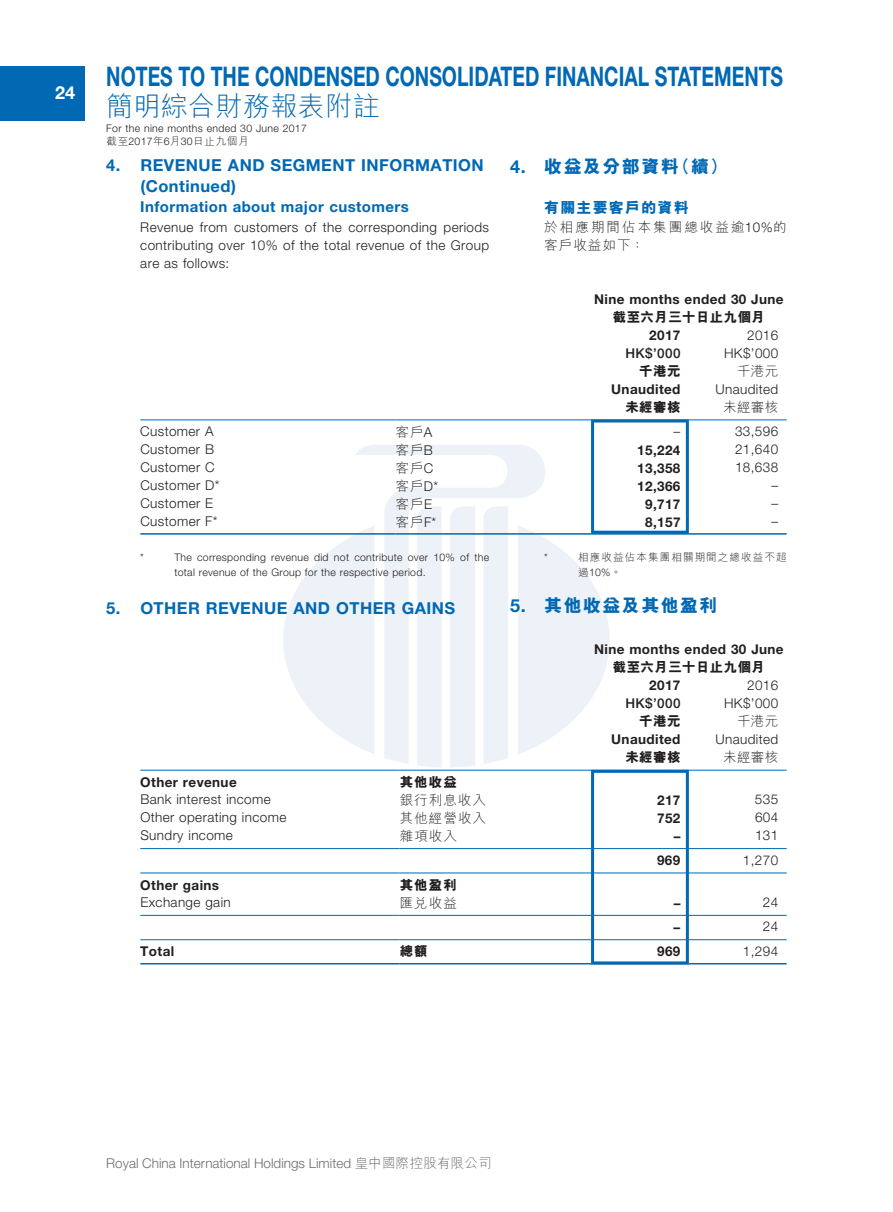
<style>
.page{position:relative;width:893px;height:1212px;background:#fff}
.page>*{position:absolute;margin:0;border:0;box-sizing:border-box;transform-origin:0 0}
.t1{font:700 27px "Helvetica Neue LT Std";color:#0168b3;scale:.72 1}
.t2{font:300 27px "M Hei HK";letter-spacing:.015em;color:#0168b3}
.t3{font:800 18px "M Hei HK";letter-spacing:.08em;color:#0168b3}
.t4{font:700 18px "Helvetica Neue LT Std";color:#fff}
.t5{font:700 16.5px/21px "Helvetica Neue LT Std";letter-spacing:.03em;color:#0168b3}
.t6{font:700 15px "Helvetica Neue LT Std";letter-spacing:.03em;color:#0168b3}
.t7{font:800 15px "M Hei HK";letter-spacing:.08em;color:#0168b3}
.t8{font:300 13.5px/18px "Helvetica Neue LT Std";letter-spacing:.03em;color:#231f20;text-align:justify}
.t9{font:700 13.5px "Helvetica Neue LT Std";letter-spacing:.03em;color:#231f20}
.t10{font:300 13.5px "M Hei HK";letter-spacing:.08em;color:#231f20}
.t11{font:300 13.5px "Helvetica Neue LT Std";color:#6c6d70}
.t12{font:800 13.5px "M Hei HK";letter-spacing:.03em;color:#231f20}
.t13{font:300 13.5px/18px "M Hei HK";letter-spacing:.155em;color:#231f20}
.t14{font:500 13.5px "Helvetica Neue LT Std";letter-spacing:.03em;color:#231f20}
.t15{font:300 10.5px/15px "Helvetica Neue LT Std";letter-spacing:.03em;color:#231f20}
.t16{font:300 10.5px "M Hei HK";letter-spacing:.11em;color:#231f20}
.s1{font-family:"Helvetica Neue LT Std"}
.s2{font-family:"Helvetica Neue LT Std";font-weight:700}
.s3{font-family:"M Hei HK"}
</style>
<div class="page">
<div style="left:0;top:66px;width:85px;height:55px;background:#0168b3"></div>
<svg style="left:356px;top:445px;width:189px;height:319px"></svg>
<svg style="left:283px;top:525px;width:91px;height:229px"></svg>
<div style="left:450px;top:506px;width:25px;height:261px;background:#edf1f8"></div>
<svg style="left:518px;top:525px;width:92px;height:229px"></svg>
<div style="left:484px;top:506px;width:24px;height:258px;background:#edf1f8"></div>
<hr style="left:140px;top:419px;width:255px;height:1px;background:#0168b3">
<hr style="left:395px;top:419px;width:196px;height:1px;background:#0168b3">
<div style="left:591px;top:419px;width:98px;height:115px;border:3px solid #0168b3"></div>
<hr style="left:689px;top:419px;width:98px;height:1px;background:#0168b3">
<hr style="left:140px;top:533px;width:255px;height:2px;background:#0168b3">
<hr style="left:395px;top:533px;width:196px;height:2px;background:#0168b3">
<hr style="left:591px;top:533px;width:98px;height:2px;background:#0168b3">
<hr style="left:689px;top:533px;width:98px;height:2px;background:#0168b3">
<hr style="left:140px;top:770px;width:260px;height:1px;background:#0168b3">
<hr style="left:400px;top:770px;width:191px;height:1px;background:#0168b3">
<div style="left:591px;top:770px;width:98px;height:194px;border:3px solid #0168b3"></div>
<hr style="left:689px;top:770px;width:98px;height:1px;background:#0168b3">
<hr style="left:140px;top:848px;width:260px;height:1px;background:#0168b3">
<hr style="left:400px;top:848px;width:191px;height:1px;background:#0168b3">
<hr style="left:591px;top:848px;width:98px;height:1px;background:#0168b3">
<hr style="left:689px;top:848px;width:98px;height:1px;background:#0168b3">
<hr style="left:140px;top:872px;width:260px;height:1px;background:#0168b3">
<hr style="left:400px;top:872px;width:191px;height:1px;background:#0168b3">
<hr style="left:591px;top:872px;width:98px;height:1px;background:#0168b3">
<hr style="left:689px;top:872px;width:98px;height:1px;background:#0168b3">
<hr style="left:140px;top:915px;width:260px;height:1px;background:#0168b3">
<hr style="left:400px;top:915px;width:191px;height:1px;background:#0168b3">
<hr style="left:591px;top:915px;width:98px;height:1px;background:#0168b3">
<hr style="left:689px;top:915px;width:98px;height:1px;background:#0168b3">
<hr style="left:140px;top:939px;width:260px;height:1px;background:#0168b3">
<hr style="left:400px;top:939px;width:191px;height:1px;background:#0168b3">
<hr style="left:591px;top:939px;width:98px;height:1px;background:#0168b3">
<hr style="left:689px;top:939px;width:98px;height:1px;background:#0168b3">
<hr style="left:140px;top:963px;width:260px;height:1px;background:#0168b3">
<hr style="left:400px;top:963px;width:191px;height:1px;background:#0168b3">
<hr style="left:591px;top:963px;width:98px;height:1px;background:#0168b3">
<hr style="left:689px;top:963px;width:98px;height:1px;background:#0168b3">
<h2 class="t4" style="left:55px;top:82px;width:22px">24</h2>
<h1 class="t1" style="left:106px;top:60px;width:942px">NOTES TO THE CONDENSED CONSOLIDATED FINANCIAL STATEMENTS</h1>
<h1 class="t2" style="left:106px;top:87px;width:275px">簡明綜合財務報表附註</h1>
<p class="t15" style="left:106px;top:120px;width:202px">For the nine months ended 30 June 2017</p>
<p class="t16" style="left:106px;top:134px;width:144px">截至<span class="s1">2017</span>年<span class="s1">6</span>月<span class="s1">30</span>日止九個月</p>
<p class="t5" style="left:140px;top:154px;width:345px;text-indent:-34px">4. REVENUE AND SEGMENT INFORMATION (Continued)</p>
<p class="t6" style="left:140px;top:197px;width:270px">Information about major customers</p>
<p class="t8" style="left:140px;top:217px;width:350px">Revenue from customers of the corresponding periods contributing over 10% of the total revenue of the Group are as follows:</p>
<p class="t9" style="left:594px;top:291px;width:191px">Nine months ended 30 June</p>
<p class="t12" style="left:613px;top:308px;width:154px">截至六月三十日止九個月</p>
<p class="t9" style="left:649px;top:327px;width:33px">2017</p>
<p class="t8" style="left:747px;top:325px;width:33px">2016</p>
<p class="t14" style="left:625px;top:345px;width:57px">HK$’000</p>
<p class="t8" style="left:724px;top:343px;width:56px">HK$’000</p>
<p class="t12" style="left:639px;top:362px;width:43px">千港元</p>
<p class="t10" style="left:737px;top:362px;width:43px">千港元</p>
<p class="t9" style="left:611px;top:381px;width:71px">Unaudited</p>
<p class="t8" style="left:716px;top:379px;width:64px">Unaudited</p>
<p class="t12" style="left:625px;top:398px;width:57px">未經審核</p>
<p class="t10" style="left:723px;top:398px;width:57px">未經審核</p>
<p class="t8" style="left:140px;top:422px;width:75px">Customer A</p>
<p class="t10" style="left:395px;top:422px;width:38px">客戶<span class="s1">A</span></p>
<p class="t8" style="left:674px;top:422px;width:8px">–</p>
<p class="t8" style="left:735px;top:422px;width:45px">33,596</p>
<p class="t8" style="left:140px;top:440px;width:75px">Customer B</p>
<p class="t10" style="left:395px;top:440px;width:39px">客戶<span class="s1">B</span></p>
<p class="t9" style="left:637px;top:441px;width:45px">15,224</p>
<p class="t8" style="left:735px;top:440px;width:45px">21,640</p>
<p class="t8" style="left:140px;top:458px;width:76px">Customer C</p>
<p class="t10" style="left:395px;top:458px;width:39px">客戶<span class="s1">C</span></p>
<p class="t9" style="left:637px;top:459px;width:45px">13,358</p>
<p class="t8" style="left:735px;top:458px;width:45px">18,638</p>
<p class="t8" style="left:140px;top:476px;width:81px">Customer D*</p>
<p class="t10" style="left:396px;top:476px;width:44px">客戶<span class="s1">D*</span></p>
<p class="t9" style="left:637px;top:477px;width:45px">12,366</p>
<p class="t8" style="left:771px;top:476px;width:8px">–</p>
<p class="t8" style="left:140px;top:494px;width:74px">Customer E</p>
<p class="t10" style="left:396px;top:494px;width:38px">客戶<span class="s1">E</span></p>
<p class="t9" style="left:645px;top:495px;width:37px">9,717</p>
<p class="t8" style="left:771px;top:494px;width:8px">–</p>
<p class="t8" style="left:140px;top:512px;width:79px">Customer F*</p>
<p class="t10" style="left:396px;top:512px;width:42px">客戶<span class="s1">F*</span></p>
<p class="t9" style="left:645px;top:513px;width:37px">8,157</p>
<p class="t8" style="left:772px;top:512px;width:8px">–</p>
<p class="t15" style="left:140px;top:550px;width:5px">*</p>
<p class="t15" style="left:174px;top:550px;width:316px">The corresponding revenue did not contribute over 10% of the total revenue of the Group for the respective period.</p>
<p class="t5" style="left:106px;top:598px;width:350px">5. OTHER REVENUE AND OTHER GAINS</p>
<p class="t9" style="left:594px;top:641px;width:191px">Nine months ended 30 June</p>
<p class="t12" style="left:613px;top:658px;width:154px">截至六月三十日止九個月</p>
<p class="t9" style="left:649px;top:677px;width:33px">2017</p>
<p class="t8" style="left:747px;top:676px;width:33px">2016</p>
<p class="t14" style="left:625px;top:695px;width:57px">HK$’000</p>
<p class="t8" style="left:724px;top:694px;width:56px">HK$’000</p>
<p class="t12" style="left:639px;top:712px;width:43px">千港元</p>
<p class="t10" style="left:737px;top:712px;width:43px">千港元</p>
<p class="t9" style="left:611px;top:731px;width:71px">Unaudited</p>
<p class="t8" style="left:716px;top:730px;width:64px">Unaudited</p>
<p class="t12" style="left:625px;top:748px;width:57px">未經審核</p>
<p class="t10" style="left:723px;top:748px;width:57px">未經審核</p>
<p class="t9" style="left:140px;top:774px;width:98px">Other revenue</p>
<p class="t12" style="left:400px;top:773px;width:59px">其他收益</p>
<p class="t8" style="left:140px;top:790px;width:132px">Bank interest income</p>
<p class="t10" style="left:400px;top:790px;width:88px">銀行利息收入</p>
<p class="t9" style="left:657px;top:792px;width:25px">217</p>
<p class="t8" style="left:755px;top:790px;width:25px">535</p>
<p class="t8" style="left:140px;top:808px;width:147px">Other operating income</p>
<p class="t10" style="left:400px;top:808px;width:88px">其他經營收入</p>
<p class="t9" style="left:657px;top:810px;width:25px">752</p>
<p class="t8" style="left:755px;top:808px;width:25px">604</p>
<p class="t8" style="left:140px;top:826px;width:94px">Sundry income</p>
<p class="t10" style="left:400px;top:826px;width:59px">雜項收入</p>
<p class="t9" style="left:674px;top:828px;width:8px">–</p>
<p class="t8" style="left:755px;top:826px;width:25px">131</p>
<p class="t9" style="left:657px;top:852px;width:25px">969</p>
<p class="t8" style="left:743px;top:850px;width:37px">1,270</p>
<p class="t9" style="left:140px;top:876px;width:80px">Other gains</p>
<p class="t12" style="left:400px;top:875px;width:59px">其他盈利</p>
<p class="t8" style="left:140px;top:893px;width:92px">Exchange gain</p>
<p class="t10" style="left:400px;top:893px;width:59px">匯兌收益</p>
<p class="t9" style="left:674px;top:894px;width:8px">–</p>
<p class="t8" style="left:763px;top:893px;width:17px">24</p>
<p class="t9" style="left:674px;top:919px;width:8px">–</p>
<p class="t8" style="left:763px;top:917px;width:17px">24</p>
<p class="t9" style="left:140px;top:943px;width:35px">Total</p>
<p class="t12" style="left:400px;top:942px;width:30px">總額</p>
<p class="t9" style="left:657px;top:943px;width:25px">969</p>
<p class="t8" style="left:743px;top:942px;width:37px">1,294</p>
<h2 class="t3" style="left:510px;top:155px;width:219px"><span class="s2">4.</span> 收益及分部資料（續）</h2>
<p class="t7" style="left:544px;top:197px;width:146px">有關主要客戶的資料</p>
<p class="t13" style="left:544px;top:218px;width:244px">於相應期間佔本集團總收益逾<span class="s1">10%</span>的客戶收益如下：</p>
<p class="t15" style="left:544px;top:549px;width:5px">*</p>
<p class="t16" style="left:578px;top:549px;width:210px">相應收益佔本集團相關期間之總收益不超</p>
<p class="t15" style="left:578px;top:564px;width:45px"><span class="s3">過</span>10%<span class="s3">。</span></p>
<h2 class="t3" style="left:510px;top:594px;width:209px"><span class="s2">5.</span> 其他收益及其他盈利</h2>
<p class="t11" style="left:106px;top:1155px;width:387px">Royal China International Holdings Limited <span class="s3">皇中國際控股有限公司</span></p>
</div>
